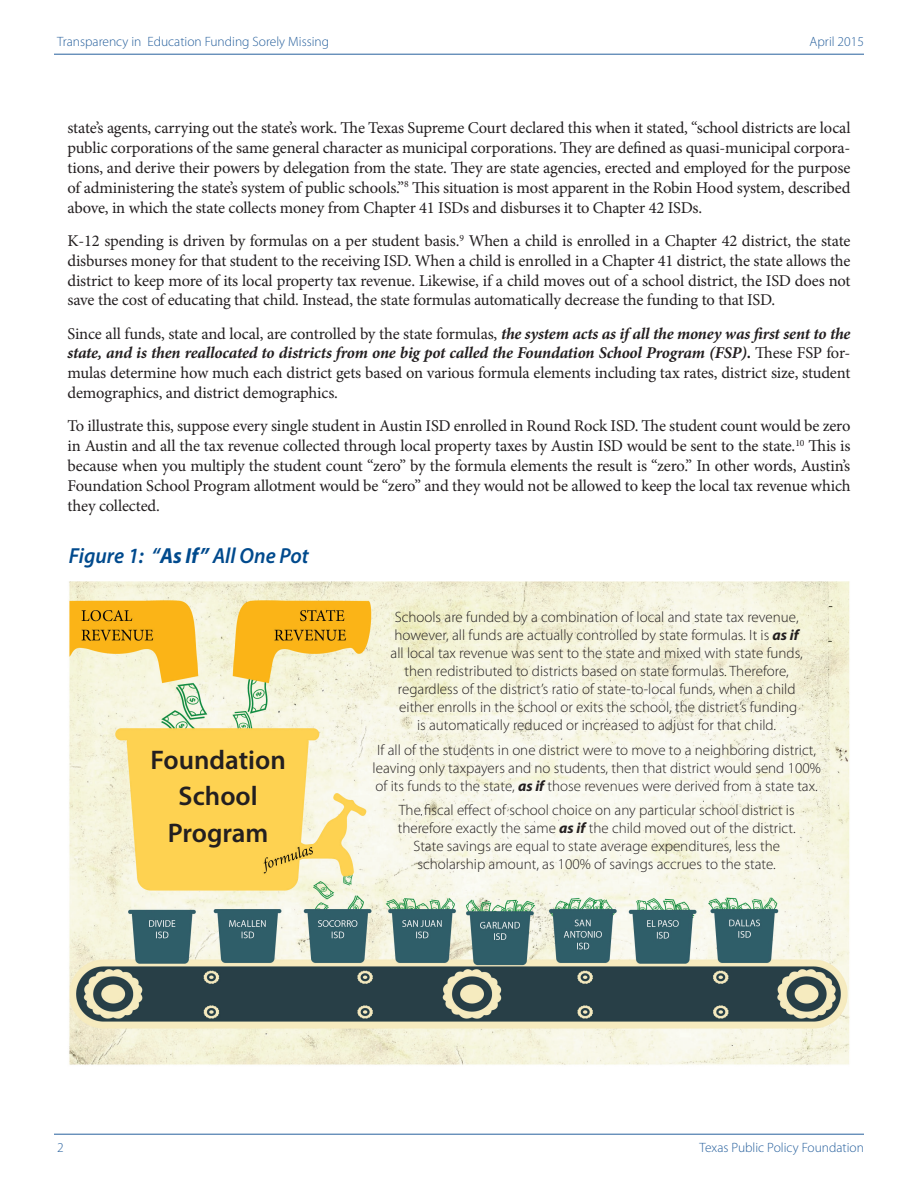
<style>
.page{position:relative;width:918px;height:1188px;background:#fff}
.page>*{position:absolute;margin:0;border:0;box-sizing:border-box;transform-origin:0 0}
.t1{font:600 27px "Myriad Pro";color:#231f20}
.t2{font:italic 600 21.9px "Myriad Pro";color:#004a8d;scale:.96 1}
.t3{font:16.5px/19.8px "Minion Pro";letter-spacing:-.01em;color:#231f20;text-align:justify}
.t4{font:300 15px/18px "Myriad Pro";color:#231f20;text-align:center}
.t5{font:300 13.5px "Myriad Pro";color:#27609d}
.s1{font-weight:700;font-style:italic}
.s2{font-weight:700}
</style>
<div class="page">
<hr style="left:54px;top:54px;width:810px;height:1px;background:#27609d">
<hr style="left:54px;top:1134px;width:810px;height:1px;background:#27609d">
<img style="left:69px;top:581px;width:781px;height:484px">
<p class="t5" style="left:57px;top:34px;width:274px">Transparency in Education Funding Sorely Missing</p>
<p class="t5" style="left:810px;top:34px;width:56px">April 2015</p>
<p class="t3" style="left:68px;top:118px;width:785px">state’s agents, carrying out the state’s work. The Texas Supreme Court declared this when it stated, “school districts are local public corporations of the same general character as municipal corporations. They are defined as quasi-municipal corpora&shy;tions, and derive their powers by delegation from the state. They are state agencies, erected and employed for the purpose of administering the state’s system of public schools.”<sup>8</sup> This situation is most apparent in the Robin Hood system, described above, in which the state collects money from Chapter 41 ISDs and disburses it to Chapter 42 ISDs.</p>
<p class="t3" style="left:68px;top:231px;width:785px">K-12 spending is driven by formulas on a per student basis.<sup>9</sup> When a child is enrolled in a Chapter 42 district, the state disburses money for that student to the receiving ISD. When a child is enrolled in a Chapter 41 district, the state allows the district to keep more of its local property tax revenue. Likewise, if a child moves out of a school district, the ISD does not save the cost of educating that child. Instead, the state formulas automatically decrease the funding to that ISD.</p>
<p class="t3" style="left:68px;top:324px;width:785px">Since all funds, state and local, are controlled by the state formulas, <span class="s1">the system acts as if all the money was first sent to the state, and is then reallocated to districts from one big pot called the Foundation School Program (FSP)</span><span class="s2">.</span> These FSP for&shy;mulas determine how much each district gets based on various formula elements including tax rates, district size, student demographics, and district demographics.</p>
<p class="t3" style="left:68px;top:416px;width:785px">To illustrate this, suppose every single student in Austin ISD enrolled in Round Rock ISD. The student count would be zero in Austin and all the tax revenue collected through local property taxes by Austin ISD would be sent to the state.<sup>10</sup> This is because when you multiply the student count “zero” by the formula elements the result is “zero.” In other words, Austin’s Foundation School Program allotment would be “zero” and they would not be allowed to keep the local tax revenue which they collected.</p>
<p class="t2" style="left:69px;top:542px;width:252px">Figure 1: “<span class="s2">As If”</span> All One Pot</p>
<p class="t1" style="left:150px;top:742px;width:137px">Foundation</p>
<p class="t1" style="left:179px;top:779px;width:81px">School</p>
<p class="t1" style="left:168px;top:816px;width:102px">Program</p>
<p class="t4" style="left:391px;top:608px;width:414px">Schools are funded by a combination of local and state tax revenue, however, all funds are actually controlled by state formulas. It is <span class="s1">as if </span>all local tax revenue was sent to the state and mixed with state funds, then redistributed to districts based on state formulas. Therefore, regardless of the district’s ratio of state-to-local funds, when a child either enrolls in the school or exits the school, the district’s funding<br>is automatically reduced or increased to adjust for that child.</p>
<p class="t4" style="left:373px;top:741px;width:450px">If all of the students in one district were to move to a neighboring district, leaving only taxpayers and no students, then that district would send 100% of its funds to the state, <span class="s1">as if</span> those revenues were derived from a state tax.</p>
<p class="t4" style="left:398px;top:801px;width:399px">The fiscal effect of school choice on any particular school district is therefore exactly the same <span class="s1">as if</span> the child moved out of the district.<br>State savings are equal to state average expenditures, less the scholarship amount, as 100% of savings accrues to the state.</p>
<p class="t5" style="left:57px;top:1139px;width:8px">2</p>
<p class="t5" style="left:700px;top:1139px;width:166px">Texas Public Policy Foundation</p>
</div>
